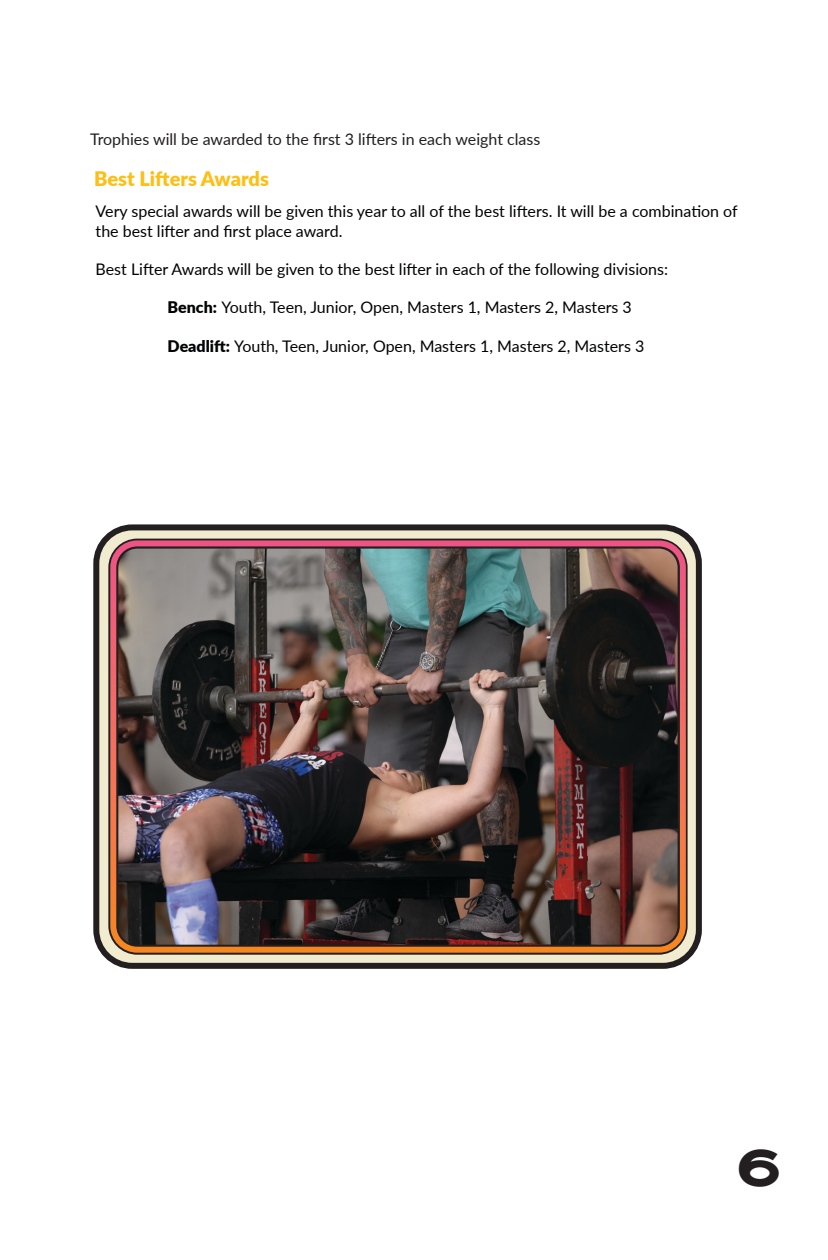
<style>
.page{position:relative;width:828px;height:1260px;background:#fff}
.page>*{position:absolute;margin:0;border:0;box-sizing:border-box;transform-origin:0 0}
.t1{font:700 50px "Wardrum";color:#231e1f}
.t2{font:800 20px "Lato";color:#febe13}
.t3{font:16px/19.2px "Lato";color:#020304}
.t4{font:16px "Lato";color:#231f20}
.s1{font-weight:800}
</style>
<div class="page">
<div style="left:96px;top:527px;width:603px;height:439px;background:#f1eccf;border-radius:36px"></div>
<div style="left:93px;top:524px;width:609px;height:445px;border:6px solid #231f20;border-radius:36px"></div>
<img style="left:119px;top:550px;width:558px;height:394px">
<div style="left:108px;top:539px;width:580px;height:416px;border:10px solid #231f20;border-radius:24px"></div>
<div style="left:110px;top:540px;width:576px;height:413px;border:6px solid #fff;border-radius:24px"></div>
<p class="t4" style="left:90px;top:128px;width:452px">Trophies will be awarded to the first 3 lifters in each weight class</p>
<p class="t2" style="left:94px;top:163px;width:176px">Best Lifters Awards</p>
<p class="t3" style="left:96px;top:201px;width:644px">Very special awards will be given this year to all of the best lifters. It will be a combination of the best lifter and first place award.</p>
<p class="t3" style="left:96px;top:259px;width:574px">Best Lifter Awards will be given to the best lifter in each of the following divisions:</p>
<p class="t3" style="left:168px;top:297px;width:466px"><span class="s1">Bench:</span> Youth, Teen, Junior, Open, Masters 1, Masters 2, Masters 3</p>
<p class="t3" style="left:168px;top:336px;width:478px"><span class="s1">Deadlift:</span> Youth, Teen, Junior, Open, Masters 1, Masters 2, Masters 3</p>
<p class="t1" style="left:737px;top:1138px;width:45px">6</p>
</div>
